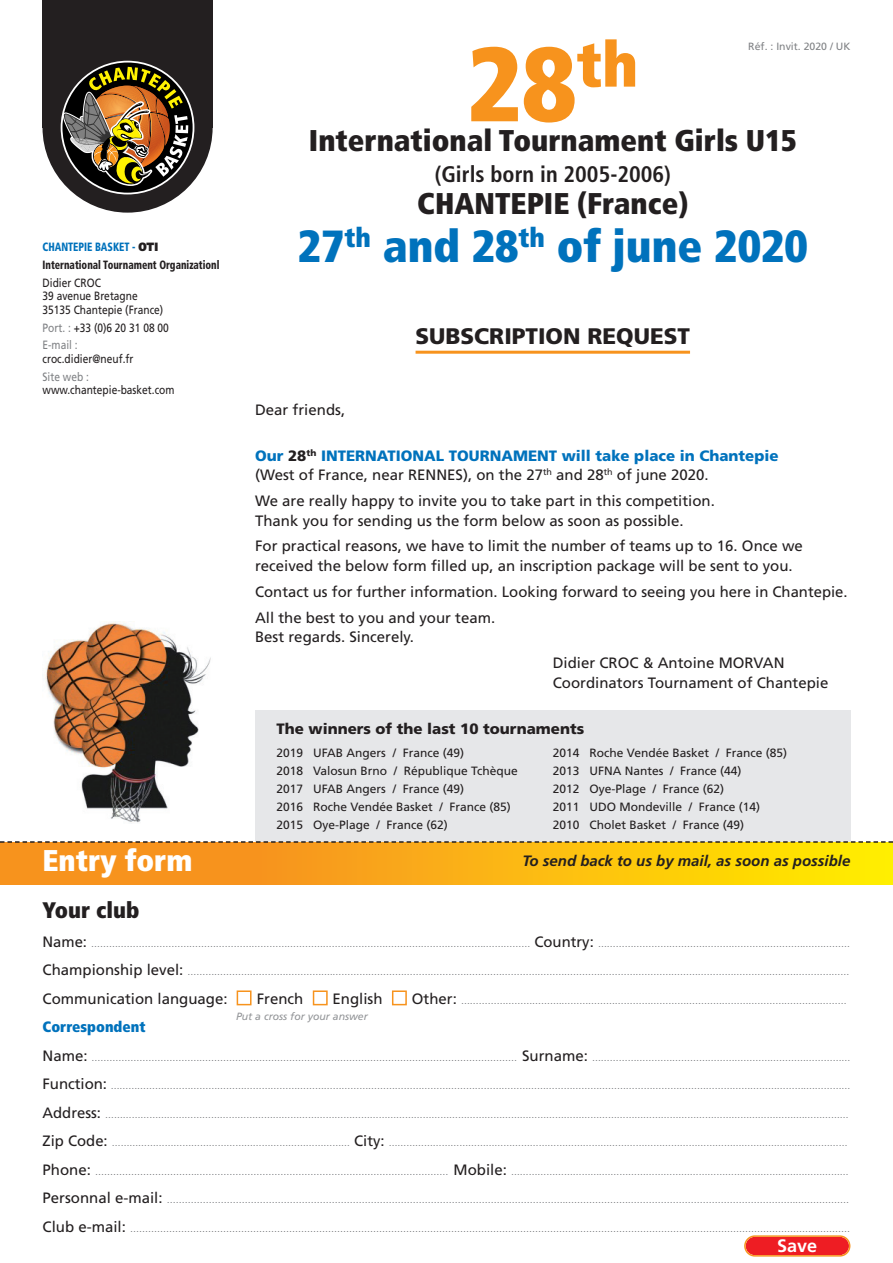
<style>
.page{position:relative;width:893px;height:1263px;background:#fff}
.page>*{position:absolute;margin:0;border:0;box-sizing:border-box;transform-origin:0 0}
.t1{font:900 condensed 105px "Frutiger LT Std";color:#f7931d}
.t2{font:900 condensed 45px "Frutiger LT Std";color:#0072bc}
.t3{font:900 condensed 30px "Frutiger LT Std";color:#231f20}
.t4{font:900 condensed 30px "Frutiger LT Std";color:#fff}
.t5{font:700 condensed 22.5px "Frutiger LT Std";color:#231f20}
.t6{font:900 22.5px "Frutiger LT Std";color:#231f20}
.t7{font:900 condensed 22.5px "Frutiger LT Std";color:#231f20}
.t8{font:700 18px "Frutiger LT Std";color:#fff}
.t9{font:15px/19.5px "Frutiger LT Std";color:#231f20}
.t10{font:900 15px/19.5px "Frutiger LT Std";color:#0072bc}
.t11{font:italic 700 15px "Frutiger LT Std";color:#231f20}
.t12{font:900 15px "Frutiger LT Std";color:#231f20}
.t13{font:900 condensed 15px "Frutiger LT Std";color:#0072bc}
.t14{font:12px/18px "Frutiger LT Std";color:#231f20}
.t15{font:12px/13.5px "Frutiger LT Std";color:#231f20;scale:.85 1}
.t16{font:900 condensed 12px/17.7px "Frutiger LT Std";color:#231f20;scale:.83 1}
.t17{font:12px "Frutiger LT Std";color:#808285;scale:.85 1}
.t18{font:italic 10.5px "Frutiger LT Std";color:#939598}
.t19{font:10.5px "Frutiger LT Std";color:#808285}
.t20{font:9px "Frutiger LT Std";color:#808285}
.s1{color:#0072bc}
.s2{font-stretch:normal}
.s3{color:#808285}
.s4{color:#231f20}
.s5{font-weight:400;color:#231f20}
.s6{font-size:15px;color:#231f20}
</style>
<div class="page">
<div style="left:0;top:842px;width:257px;height:42px;background:#f7931d"></div>
<div style="left:255px;top:710px;width:595px;height:132px;background:#e6e7e9"></div>
<div style="left:255px;top:842px;width:638px;height:42px;background:linear-gradient(to right,#f89321,#ffef00)"></div>
<div style="left:43px;top:0;width:170px;height:128px;background:#231f20"></div>
<div style="left:43px;top:43px;width:170px;height:170px;background:#231f20;border-radius:50%"></div>
<svg style="left:62px;top:62px;width:132px;height:132px"></svg>
<svg style="left:62px;top:67px;width:126px;height:120px"></svg>
<hr style="left:416px;top:351px;width:274px;height:3px;background:#f7931d">
<img style="left:44px;top:622px;width:167px;height:201px">
<svg style="left:0;top:841px;width:893px;height:2px"></svg>
<svg style="left:236px;top:990px;width:171px;height:16px"></svg>
<svg style="left:744px;top:1235px;width:106px;height:21px"></svg>
<h3 class="t16" style="left:43px;top:238px;width:215px"><span class="s1">CHANTEPIE BASKET -</span> <span class="s2">OTI<br></span>International Tournament Organizationl</h3>
<h3 class="t15" style="left:43px;top:277px;width:144px">Didier CROC<br>39 avenue Bretagne<br>35135 Chantepie (France)</h3>
<h3 class="t15" style="left:43px;top:320px;width:150px;line-height:17.7px"><span class="s3">Port. :</span> +33 (0)6 20 31 08 00<br><span class="s3">E-mail :</span></h3>
<h3 class="t15" style="left:43px;top:353px;width:108px">croc.didier@neuf.fr</h3>
<h3 class="t17" style="left:43px;top:372px;width:56px">Site web :</h3>
<h3 class="t15" style="left:43px;top:384px;width:157px">www.chantepie-basket.com</h3>
<h1 class="t1" style="left:467px;top:24px;width:173px">28<sup>th</sup></h1>
<h3 class="t3" style="left:309px;top:123px;width:489px">International Tournament Girls U15</h3>
<h3 class="t5" style="left:435px;top:161px;width:238px">(Girls born in 2005-2006)</h3>
<h3 class="t3" style="left:417px;top:186px;width:273px">CHANTEPIE (France)</h3>
<h2 class="t2" style="left:298px;top:220px;width:512px">27<sup>th</sup> and 28<sup>th</sup> of june 2020</h2>
<p class="t19" style="left:748px;top:43px;width:104px">Réf. : Invit. 2020 / UK</p>
<h3 class="t6" style="left:416px;top:327px;width:276px">SUBSCRIPTION REQUEST</h3>
<h3 class="t9" style="left:255px;top:401px;width:92px">Dear friends,</h3>
<h3 class="t10" style="left:255px;top:447px;width:525px">Our <span class="s4">28</span><sup>th</sup> INTERNATIONAL TOURNAMENT will take place in Chantepie <span class="s5">(West of France, near RENNES), on the 27</span><sup>th</sup> <span class="s5">and 28</span><sup>th</sup> <span class="s5">of june 2020.</span></h3>
<h3 class="t9" style="left:255px;top:492px;width:461px">We are really happy to invite you to take part in this competition.<br>Thank you for sending us the form below as soon as possible.</h3>
<h3 class="t9" style="left:255px;top:538px;width:549px">For practical reasons, we have to limit the number of teams up to 16. Once we received the below form filled up, an inscription package will be sent to you.</h3>
<h3 class="t9" style="left:255px;top:580px;width:594px;line-height:26px">Contact us for further information. Looking forward to seeing you here in Chantepie.<br>All the best to you and your team.</h3>
<h3 class="t9" style="left:255px;top:628px;width:160px">Best regards. Sincerely.</h3>
<h3 class="t9" style="left:553px;top:654px;width:277px">Didier CROC &amp; Antoine MORVAN<br>Coordinators Tournament of Chantepie</h3>
<h3 class="t12" style="left:276px;top:723px;width:309px">The winners of the last 10 tournaments</h3>
<h3 class="t14" style="left:276px;top:745px;width:243px">2019 UFAB Angers / France (49)<br>2018 Valosun Brno / République Tchèque<br>2017 UFAB Angers / France (49)<br>2016 Roche Vendée Basket / France (85)<br>2015 Oye-Plage / France (62)</h3>
<h3 class="t14" style="left:553px;top:745px;width:236px">2014 Roche Vendée Basket / France (85)<br>2013 UFNA Nantes / France (44)<br>2012 Oye-Plage / France (62)<br>2011 UDO Mondeville / France (14)<br>2010 Cholet Basket / France (49)</h3>
<h3 class="t4" style="left:43px;top:843px;width:151px">Entry form</h3>
<h3 class="t11" style="left:522px;top:852px;width:330px">To send back to us by mail, as soon as possible</h3>
<h3 class="t7" style="left:43px;top:897px;width:98px">Your club</h3>
<p class="t20" style="left:43px;top:940px;width:809px"><span class="s6">Name:</span> …………………………………………………………………………………………………………………….…………… <span class="s6">Country:</span> …………………………………………………………….……………</p>
<p class="t20" style="left:43px;top:969px;width:808px"><span class="s6">Championship level:</span> ………………………………………….…………………………………………………………………………………………………………………………………………………………</p>
<h3 class="t9" style="left:43px;top:990px;width:187px">Communication language:</h3>
<h3 class="t9" style="left:257px;top:990px;width:48px">French</h3>
<h3 class="t9" style="left:333px;top:990px;width:52px">English</h3>
<p class="t20" style="left:412px;top:997px;width:436px"><span class="s6">Other:</span> …………………………….……………………………………………………………………………………</p>
<h3 class="t13" style="left:43px;top:1018px;width:105px">Correspondent</h3>
<p class="t20" style="left:43px;top:1054px;width:809px"><span class="s6">Name:</span> ……………………………….…………………………………………………………………………………………… <span class="s6">Surname:</span> ……………………………………………………………………………</p>
<p class="t20" style="left:43px;top:1083px;width:809px"><span class="s6">Function:</span> ……………………………………………………………………………………………………………………………………………………………………………………………………………….……………</p>
<p class="t20" style="left:43px;top:1111px;width:808px"><span class="s6">Address:</span> ………………………………………………………………………………………………………………………………………………………………………………………………………………….……………</p>
<p class="t20" style="left:43px;top:1140px;width:806px"><span class="s6">Zip Code:</span> ……………………………………………………………………… <span class="s6">City:</span> …………………………………………………………………………………………………………………………………………</p>
<p class="t20" style="left:43px;top:1168px;width:808px"><span class="s6">Phone:</span> …………………………….………………………………………………………………………… <span class="s6">Mobile:</span> ………………………….…………………………………………………………………………</p>
<p class="t20" style="left:43px;top:1197px;width:808px"><span class="s6">Personnal e-mail:</span> …………………………………………………………………………………………………………………….………………….……………………………………………….………………</p>
<p class="t20" style="left:43px;top:1225px;width:809px"><span class="s6">Club e-mail:</span> ……………………………………………………………………………………………………………………………………………………………………………………………………………………</p>
<p class="t18" style="left:236px;top:1010px;width:133px">Put a cross for your answer</p>
<h3 class="t8" style="left:777px;top:1235px;width:42px">Save</h3>
</div>
